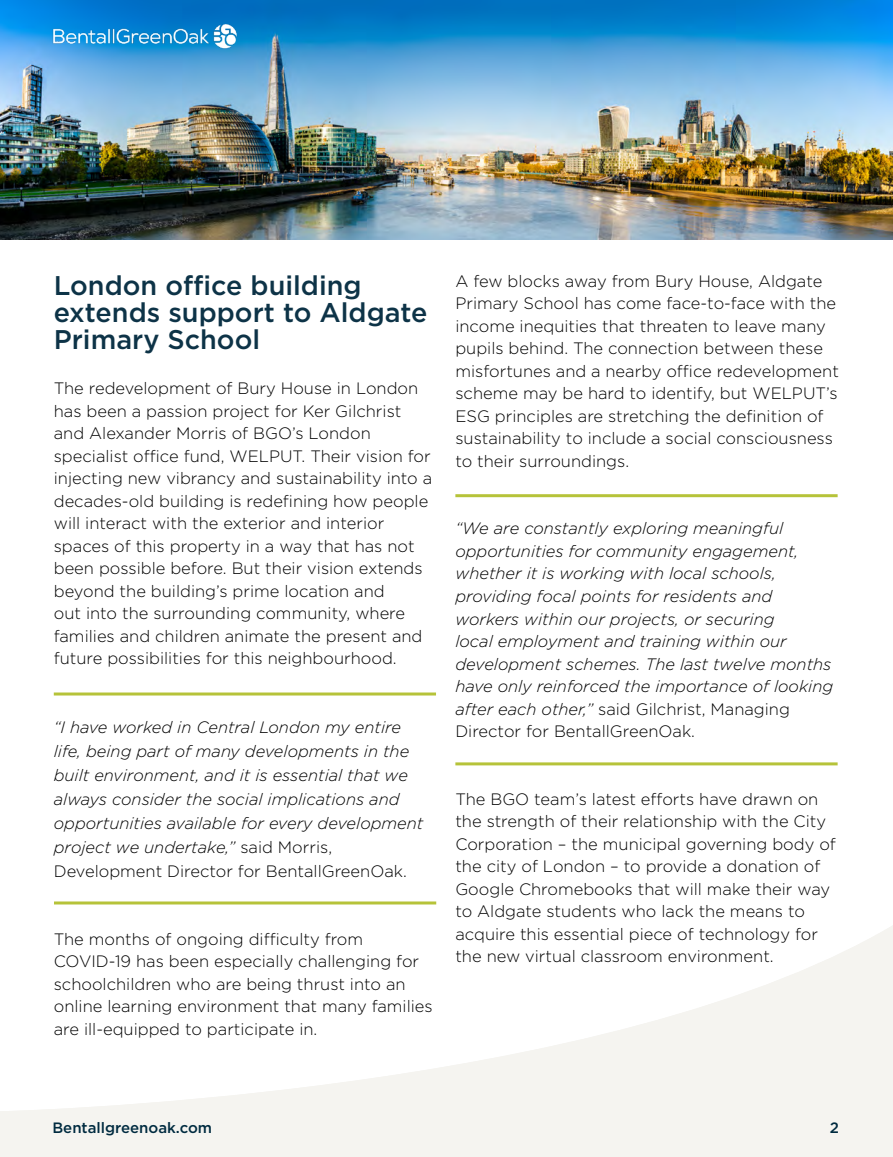
<style>
.page{position:relative;width:893px;height:1157px;background:#fff}
.page>*{position:absolute;margin:0;border:0;box-sizing:border-box;transform-origin:0 0}
.t1{font:500 27px/27px "Gotham";color:#0d3347}
.t2{font:300 16.5px/22.5px "Gotham";color:#000}
.t3{font:italic 300 16.5px/22.5px "Gotham";color:#000}
.t4{font:500 15px "Gotham";color:#002b40}
.s1{font-style:normal}
</style>
<div class="page">
<svg style="left:0;top:925px;width:893px;height:232px"></svg>
<img style="left:0;top:0;width:893px;height:239px">
<hr style="left:54px;top:692px;width:382px;height:3px;background:#b6c339">
<hr style="left:54px;top:901px;width:382px;height:3px;background:#b6c339">
<img style="left:40px;top:0;width:211px;height:92px">
<hr style="left:455px;top:494px;width:383px;height:3px;background:#b6c339">
<hr style="left:455px;top:762px;width:383px;height:3px;background:#b6c339">
<h1 class="t1" style="left:54px;top:272px;width:375px">London office building extends support to Aldgate<br>Primary School</h1>
<p class="t2" style="left:54px;top:376px;width:380px">The redevelopment of Bury House in London has been a passion project for Ker Gilchrist and Alexander Morris of BGO’s London specialist office fund, WELPUT. Their vision for injecting new vibrancy and sustainability into a decades-old building is redefining how people will interact with the exterior and interior spaces of this property in a way that has not been possible before. But their vision extends beyond the building’s prime location and<br>out into the surrounding community, where families and children animate the present and future possibilities for this neighbourhood.</p>
<p class="t3" style="left:54px;top:715px;width:371px;line-height:24px">“I have worked in Central London my entire life, being part of many developments in the built environment, and it is essential that we always consider the social implications and opportunities available for every development project we undertake,” <span class="s1">said Morris, Development Director for BentallGreenOak.</span></p>
<p class="t2" style="left:54px;top:927px;width:380px">The months of ongoing difficulty from COVID-19 has been especially challenging for schoolchildren who are being thrust into an online learning environment that many families are ill-equipped to participate in.</p>
<p class="t2" style="left:455px;top:269px;width:385px">A few blocks away from Bury House, Aldgate Primary School has come face-to-face with the income inequities that threaten to leave many pupils behind. The connection between these misfortunes and a nearby office redevelopment scheme may be hard to identify, but WELPUT’s ESG principles are stretching the definition of sustainability to include a social consciousness to their surroundings.</p>
<p class="t3" style="left:455px;top:517px;width:379px">“We are constantly exploring meaningful opportunities for community engagement, whether it is working with local schools, providing focal points for residents and workers within our projects, or securing<br>local employment and training within our development schemes. The last twelve months have only reinforced the importance of looking after each other,” <span class="s1">said Gilchrist, Managing Director for BentallGreenOak.</span></p>
<p class="t2" style="left:455px;top:787px;width:382px">The BGO team’s latest efforts have drawn on the strength of their relationship with the City Corporation – the municipal governing body of the city of London – to provide a donation of Google Chromebooks that will make their way to Aldgate students who lack the means to acquire this essential piece of technology for the new virtual classroom environment.</p>
<p class="t4" style="left:52px;top:1117px;width:161px">Bentallgreenoak.com</p>
<p class="t4" style="left:830px;top:1117px;width:11px">2</p>
</div>
